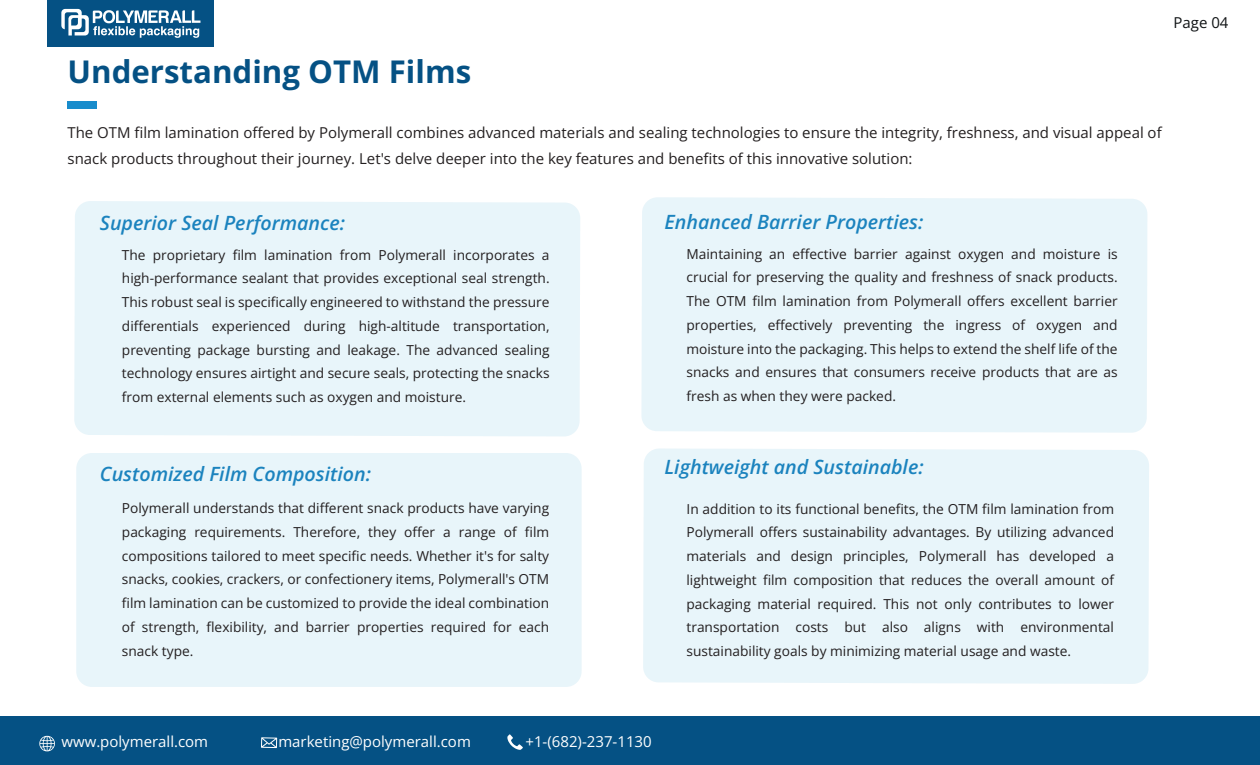
<style>
.page{position:relative;width:1260px;height:765px;background:#fff}
.page>*{position:absolute;margin:0;border:0;box-sizing:border-box;transform-origin:0 0}
.t1{font:700 31.25px "Open Sans";color:#055184}
.t2{font:italic 600 19.62px "Open Sans";color:#1b83be}
.t3{font:15px/26.2px "Open Sans";color:#231f20}
.t4{font:15px "Open Sans";color:#fff}
.t5{font:15px "Open Sans";color:#101315}
.t6{font:13.75px/23.8px "Open Sans";color:#231f20;text-align:justify}
</style>
<div class="page">
<div style="left:74px;top:201px;width:506px;height:235px;background:#e8f5fa"></div>
<div style="left:641px;top:197px;width:506px;height:236px;background:#e8f5fa"></div>
<div style="left:76px;top:453px;width:506px;height:234px;background:#e8f5fa;border-radius:16px"></div>
<div style="left:643px;top:448px;width:506px;height:236px;background:#e8f5fa"></div>
<div style="left:68px;top:101px;width:29px;height:7px;background:#188ccc"></div>
<div style="left:0;top:717px;width:1260px;height:48px;background:#055184"></div>
<svg style="left:261px;top:737px;width:16px;height:11px"></svg>
<svg style="left:39px;top:736px;width:16px;height:15px"></svg>
<svg style="left:507px;top:734px;width:16px;height:16px"></svg>
<div style="left:47px;top:0;width:167px;height:46px;background:#055184"></div>
<svg style="left:61px;top:9px;width:139px;height:29px"></svg>
<h1 class="t1" style="left:68px;top:51px;width:405px">Understanding OTM Films</h1>
<p class="t5" style="left:1174px;top:12px;width:57px">Page 04</p>
<p class="t3" style="left:68px;top:119px;width:1096px">The OTM film lamination offered by Polymerall combines advanced materials and sealing technologies to ensure the integrity, freshness, and visual appeal of snack products throughout their journey. Let's delve deeper into the key features and benefits of this innovative solution:</p>
<h2 class="t2" style="left:100px;top:209px;width:247px">Superior Seal Performance:</h2>
<p class="t6" style="left:122px;top:243px;width:429px">The proprietary film lamination from Polymerall incorporates a high-performance sealant that provides exceptional seal strength.<br>This robust seal is specifically engineered to withstand the pressure differentials experienced during high-altitude transportation, preventing package bursting and leakage. The advanced sealing technology ensures airtight and secure seals, protecting the snacks from external elements such as oxygen and moisture.</p>
<h2 class="t2" style="left:664px;top:208px;width:260px">Enhanced Barrier Properties:</h2>
<p class="t6" style="left:687px;top:242px;width:433px">Maintaining an effective barrier against oxygen and moisture is crucial for preserving the quality and freshness of snack products.<br>The OTM film lamination from Polymerall offers excellent barrier properties, effectively preventing the ingress of oxygen and moisture into the packaging. This helps to extend the shelf life of the snacks and ensures that consumers receive products that are as fresh as when they were packed.</p>
<h2 class="t2" style="left:100px;top:460px;width:273px">Customized Film Composition:</h2>
<p class="t6" style="left:122px;top:496px;width:429px">Polymerall understands that different snack products have varying packaging requirements. Therefore, they offer a range of film compositions tailored to meet specific needs. Whether it's for salty snacks, cookies, crackers, or confectionery items, Polymerall's OTM film lamination can be customized to provide the ideal combination of strength, flexibility, and barrier properties required for each snack type.</p>
<h2 class="t2" style="left:664px;top:453px;width:261px">Lightweight and Sustainable:</h2>
<p class="t6" style="left:687px;top:496px;width:429px">In addition to its functional benefits, the OTM film lamination from Polymerall offers sustainability advantages. By utilizing advanced materials and design principles, Polymerall has developed a lightweight film composition that reduces the overall amount of packaging material required. This not only contributes to lower transportation costs but also aligns with environmental sustainability goals by minimizing material usage and waste.</p>
<p class="t4" style="left:61px;top:732px;width:148px">www.polymerall.com</p>
<p class="t4" style="left:278px;top:732px;width:194px">marketing@polymerall.com</p>
<p class="t4" style="left:526px;top:732px;width:128px">+1-(682)-237-1130</p>
</div>
